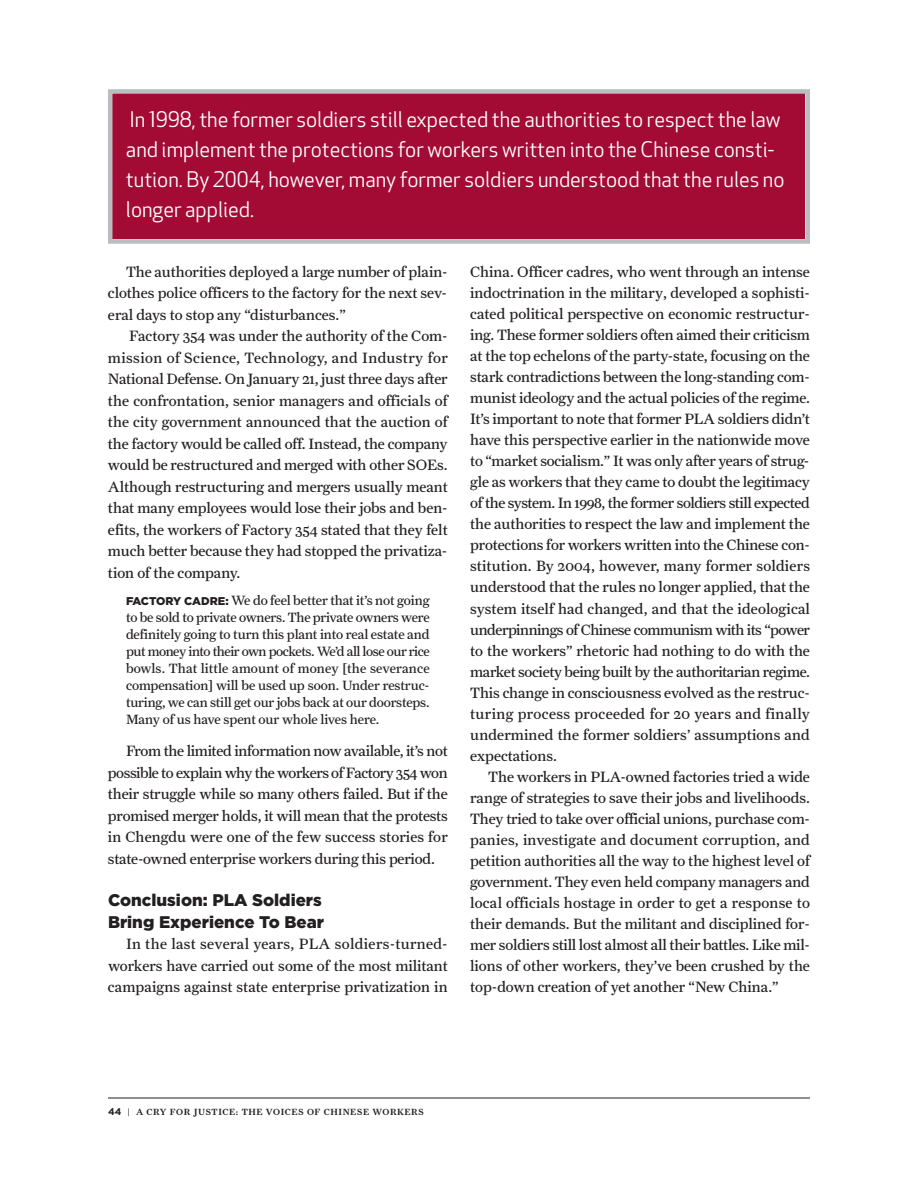
<style>
.page{position:relative;width:918px;height:1188px;background:#fff}
.page>*{position:absolute;margin:0;border:0;box-sizing:border-box;transform-origin:0 0}
.t1{font:21px/30px "Apex New PS Book Proportional";color:#fff}
.t2{font:900 16.8px/21.5px "Gotham";color:#231f20}
.t3{font:15px/21px "Farnham Text";color:#231f20;text-align:justify}
.t4{font:13.5px/17px "Farnham Text";letter-spacing:-.01em;color:#231f20;text-align:justify}
.t5{font:500 9px "Farnham Display";letter-spacing:.07em;color:#231f20}
.s1{font-family:"Gotham";font-weight:900;font-size:11.25px}
.s2{font-family:"Gotham";font-weight:700;font-size:9.75px}
</style>
<div class="page">
<hr style="left:108px;top:1098px;width:702px;height:1px;background:#231f20">
<div style="left:112px;top:94px;width:694px;height:145px;background:#a30a34"></div>
<div style="left:108px;top:89px;width:702px;height:155px;border:4px solid #bcbdc0"></div>
<p class="t1" style="left:126px;top:106px;width:660px">In 1998, the former soldiers still expected the authorities to respect the law and implement the protections for workers written into the Chinese consti&shy;tution. By 2004, however, many former soldiers understood that the rules no longer applied.</p>
<p class="t3" style="left:108px;top:261px;width:341px;line-height:21.5px;text-indent:18px">The authorities deployed a large number of plain&shy;clothes police officers to the factory for the next sev&shy;eral days to stop any “disturbances.”</p>
<p class="t3" style="left:108px;top:325px;width:341px;line-height:21.5px;text-indent:21px">Factory 354 was under the authority of the Com&shy;mission of Science, Technology, and Industry for National Defense. On January 21, just three days after the confrontation, senior managers and officials of the city government announced that the auction of the factory would be called off. Instead, the company would be restructured and merged with other SOEs.<br>Although restructuring and mergers usually meant that many employees would lose their jobs and ben&shy;efits, the workers of Factory 354 stated that they felt much better because they had stopped the privatiza&shy;tion of the company.</p>
<p class="t4" style="left:126px;top:592px;width:305px"><span class="s1">FACTORY CADRE:</span> We do feel better that it’s not going to be sold to private owners. The private owners were definitely going to turn this plant into real estate and put money into their own pockets. We’d all lose our rice bowls. That little amount of money [the severance compensation] will be used up soon. Under restruc&shy;turing, we can still get our jobs back at our doorsteps.<br>Many of us have spent our whole lives here.</p>
<p class="t3" style="left:108px;top:740px;width:341px;line-height:21.5px;text-indent:18px">From the limited information now available, it’s not possible to explain why the workers of Factory 354 won their struggle while so many others failed. But if the promised merger holds, it will mean that the protests in Chengdu were one of the few success stories for state-owned enterprise workers during this period.</p>
<p class="t2" style="left:108px;top:890px;width:218px">Conclusion: PLA Soldiers<br>Bring Experience To Bear</p>
<p class="t3" style="left:108px;top:934px;width:341px;line-height:21.5px;text-indent:18px">In the last several years, PLA soldiers-turned&shy;workers have carried out some of the most militant campaigns against state enterprise privatization in</p>
<p class="t3" style="left:470px;top:261px;width:341px">China. Officer cadres, who went through an intense indoctrination in the military, developed a sophisti&shy;cated political perspective on economic restructur&shy;ing. These former soldiers often aimed their criticism at the top echelons of the party-state, focusing on the stark contradictions between the long-standing com&shy;munist ideology and the actual policies of the regime.<br>It’s important to note that former PLA soldiers didn’t have this perspective earlier in the nationwide move to “market socialism.” It was only after years of strug&shy;gle as workers that they came to doubt the legitimacy of the system. In 1998, the former soldiers still expected the authorities to respect the law and implement the protections for workers written into the Chinese con&shy;stitution. By 2004, however, many former soldiers understood that the rules no longer applied, that the system itself had changed, and that the ideological underpinnings of Chinese communism with its “power to the workers” rhetoric had nothing to do with the market society being built by the authoritarian regime.<br>This change in consciousness evolved as the restruc&shy;turing process proceeded for 20 years and finally undermined the former soldiers’ assumptions and expectations.</p>
<p class="t3" style="left:470px;top:766px;width:341px;text-indent:18px">The workers in PLA-owned factories tried a wide range of strategies to save their jobs and livelihoods.<br>They tried to take over official unions, purchase com&shy;panies, investigate and document corruption, and petition authorities all the way to the highest level of government. They even held company managers and local officials hostage in order to get a response to their demands. But the militant and disciplined for&shy;mer soldiers still lost almost all their battles. Like mil&shy;lions of other workers, they’ve been crushed by the top-down creation of yet another “New China.”</p>
<p class="t5" style="left:108px;top:1106px;width:317px"><span class="s2">44</span> | A CRY FOR JUSTICE: THE VOICES OF CHINESE WORKERS</p>
</div>
